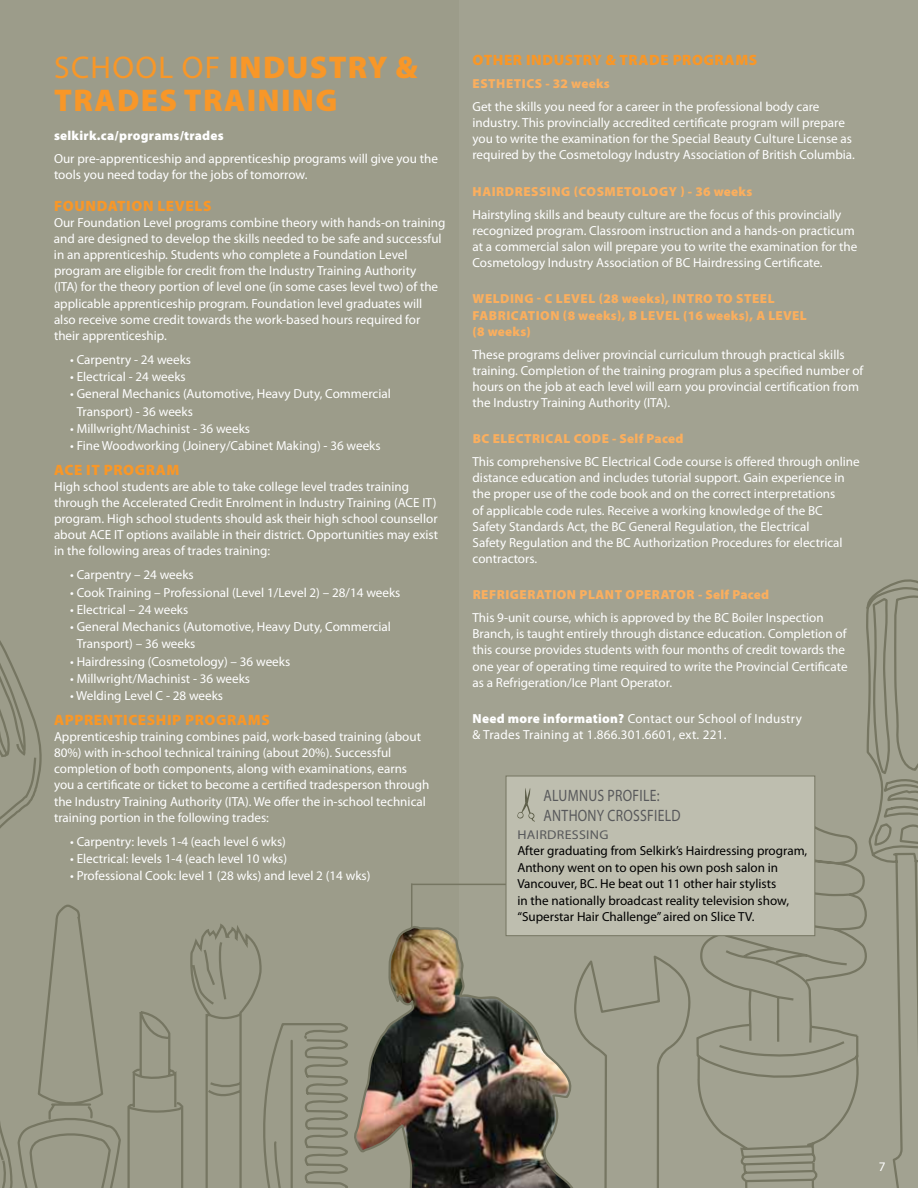
<style>
.page{position:relative;width:918px;height:1188px;background:#fff}
.page>*{position:absolute;margin:0;border:0;box-sizing:border-box;transform-origin:0 0}
.t1{font:900 31.5px/33px "Myriad Pro";letter-spacing:.04em;color:#f89728}
.t2{font:16.5px/19.8px "Myriad Pro";letter-spacing:.02em;color:#58595b;scale:.83 1}
.t3{font:900 15px "Myriad Pro";letter-spacing:.04em;color:#f89728}
.t4{font:13.2px/16.2px "Myriad Pro";color:#fff}
.t5{font:13.2px/16.5px "Myriad Pro";color:#000}
.t6{font:900 13.2px/16.2px "Myriad Pro";letter-spacing:.04em;color:#fbaf5e}
.t7{font:13.2px/16.2px "Myriad Pro";letter-spacing:.02em;color:#fff}
.t8{font:900 13.2px "Myriad Pro";letter-spacing:.02em;color:#fff}
.t9{font:12.75px "Myriad Pro";letter-spacing:.02em;color:#58595b;scale:1.1 1}
.s1{font-weight:400}
.s2{font-weight:900}
</style>
<div class="page">
<div style="left:0;top:0;width:472px;height:1188px;background:#9c9c8a"></div>
<div style="left:459px;top:0;width:459px;height:1188px;background:#a2a291"></div>
<svg style="left:810px;top:579px;width:108px;height:609px"></svg>
<svg style="left:696px;top:803px;width:172px;height:385px"></svg>
<svg style="left:583px;top:955px;width:108px;height:233px"></svg>
<svg style="left:0;top:640px;width:348px;height:548px"></svg>
<img style="left:354px;top:925px;width:229px;height:263px">
<hr style="left:411px;top:884px;width:95px;height:1px;background:#767662">
<hr style="left:411px;top:884px;width:1px;height:44px;background:#767662">
<div style="left:506px;top:776px;width:309px;height:160px;background:#bebeaf;border:1px solid #767662"></div>
<svg style="left:517px;top:788px;width:18px;height:34px"></svg>
<h1 class="t1" style="left:54px;top:49px;width:365px"><span class="s1">School of</span> INDUSTRY &amp;<br>TRADES TRAINING</h1>
<p class="t8" style="left:54px;top:127px;width:171px">SELKIRK.CA/PROGRAMS/TRADES</p>
<p class="t4" style="left:54px;top:150px;width:386px">Our pre-apprenticeship and apprenticeship programs will give you the tools you need today for the jobs of tomorrow.</p>
<p class="t3" style="left:54px;top:196px;width:159px">FOUNDATION LEVELS</p>
<p class="t4" style="left:54px;top:214px;width:393px">Our Foundation Level programs combine theory with hands-on training and are designed to develop the skills needed to be safe and successful in an apprenticeship. Students who complete a Foundation Level program are eligible for credit from the I ndustry Training Authority<br>(ITA) for the theory portion of level one (in some cases level two) of the applicable apprenticeship program. Foundation level graduates will also receive some credit towards the work-based hours required for their apprenticeship.</p>
<p class="t4" style="left:70px;top:351px;width:122px">• Carpentry - 24 weeks</p>
<p class="t4" style="left:70px;top:368px;width:117px">• Electrical - 24 weeks</p>
<p class="t4" style="left:77px;top:385px;width:316px;line-height:17.2px;text-indent:-6px">• General Mechanics (Automotive, Heavy Duty, Commercial<br>Transport) - 36 weeks</p>
<p class="t4" style="left:70px;top:420px;width:181px">• Millwright/Machinist - 36 weeks</p>
<p class="t4" style="left:70px;top:437px;width:312px">• Fine Woodworking (Joinery/Cabinet Making) - 36 weeks</p>
<p class="t3" style="left:54px;top:460px;width:127px">ACE IT PROGRAM</p>
<p class="t4" style="left:54px;top:478px;width:386px">High school students are able to take college level trades training through the Accelerated Credit Enrolment in I ndustry Training (ACE IT) program. High school students should ask their high school counsellor about ACE IT options available in their district. Opportunities may exist in the following areas of trades training:</p>
<p class="t4" style="left:70px;top:567px;width:125px">• Carpentry – 24 weeks</p>
<p class="t4" style="left:70px;top:584px;width:332px">• Cook Training – Professional (Level 1/Level 2) – 28/14 weeks</p>
<p class="t4" style="left:70px;top:601px;width:120px">• E lectrical – 24 weeks</p>
<p class="t4" style="left:77px;top:618px;width:316px;line-height:17.2px;text-indent:-6px">• General Mechanics (Automotive, Heavy Duty, Commercial<br>Transport) – 36 weeks</p>
<p class="t4" style="left:70px;top:653px;width:222px">• Hairdressing (Cosmetology) – 36 weeks</p>
<p class="t4" style="left:70px;top:670px;width:181px">• Millwright/Machinist - 36 weeks</p>
<p class="t4" style="left:70px;top:687px;width:154px">• Welding Level C - 28 weeks</p>
<p class="t3" style="left:54px;top:710px;width:217px">APPRENTICESHIP PROGRAMS</p>
<p class="t4" style="left:54px;top:728px;width:377px">Apprenticeship training combines paid, work-based training (about 80%) with in-school technical training (about 20%). Successful completion of both components, along with examinations, earns you a certificate or ticket to become a certified tradesperson through the I ndustry Training Authority (ITA). We offer the in-school technical training portion in the following trades:</p>
<p class="t4" style="left:70px;top:833px;width:217px">• Carpentry: levels 1-4 (each level 6 wks)</p>
<p class="t4" style="left:70px;top:850px;width:218px">• Electrical: levels 1-4 (each level 10 wks)</p>
<p class="t4" style="left:70px;top:867px;width:302px">• Professional Cook: level 1 (28 wks) and level 2 (14 wks)</p>
<p class="t3" style="left:473px;top:50px;width:286px">OTHER INDUSTRY &amp; TRADE PROGRAMS</p>
<p class="t6" style="left:473px;top:75px;width:139px">ESTHETICS - 32 WEEKS</p>
<p class="t4" style="left:472px;top:98px;width:384px">Get the skills you need for a career in the professional body care industry. This provincially accredited certificate program will prepare you to write the examination for the Special Beauty Culture License as required by the Cosmetology I ndustry Association of British Columbia.</p>
<p class="t6" style="left:473px;top:183px;width:281px">HAIRDRESSING (COSMETOLOGY ) - 36 WEEKS</p>
<p class="t4" style="left:473px;top:206px;width:386px">Hairstyling skills and beauty culture are the focus of this provincially recognized program. Classroom instruction and a hands-on practicum at a commercial salon will prepare you to write the examination for the Cosmetology I ndustry Association of BC Hairdressing Certificate.</p>
<p class="t6" style="left:473px;top:290px;width:334px">WELDING - C LEVEL (28 WEEKS), INTRO TO STEEL<br>FABRICATION (8 WEEKS), B LEVEL (16 WEEKS), A LEVEL (8 WEEKS)</p>
<p class="t4" style="left:473px;top:346px;width:392px">These programs deliver provincial curriculum through practical skills training. Completion of the training program plus a specified number of hours on the job at each level will earn you provincial certification from the I ndustry Training Authority (ITA).</p>
<p class="t6" style="left:473px;top:430px;width:212px">BC ELECTRICAL CODE - SELF PACED</p>
<p class="t4" style="left:473px;top:453px;width:389px">This comprehensive BC Electrical Code course is offered through online distance education and includes tutorial support. Gain experience in the proper use of the code book and on the correct interpretations<br>of applicable code rules. Receive a working knowledge of the BC<br>Safety Standards Act, the BC General Regulation, the Electrical<br>Safety Regulation and the BC Authorization Procedures for electrical contractors.</p>
<p class="t6" style="left:473px;top:586px;width:298px">REFRIGERATION PLANT OPERATOR - SELF PACED</p>
<p class="t4" style="left:473px;top:609px;width:377px">This 9-unit course, which is approved by the BC Boiler I nspection Branch, is taught entirely through distance education. Completion of this course provides students with four months of credit towards the one year of operating time required to write the Provincial Certificate as a Refrigeration/Ice Plant Operator.</p>
<p class="t7" style="left:473px;top:710px;width:331px"><span class="s2">NEED MORE INFORMATION?</span> Contact our School of I ndustry &amp; Trades Training at 1.866.301.6601, ext. 221.</p>
<p class="t2" style="left:544px;top:785px;width:165px">Alumnus Profile:<br>Anthony crossfield</p>
<p class="t9" style="left:518px;top:826px;width:84px">hairdressing</p>
<p class="t5" style="left:517px;top:842px;width:291px">After graduating from Selkirk’s Hairdressing program, Anthony went on to open his own posh salon in Vancouver, BC. He beat out 11 other hair stylists<br>in the nationally broadcast reality television show, “Superstar Hair Challenge” aired on Slice TV.</p>
<p class="t4" style="left:879px;top:1158px;width:8px">7</p>
</div>
